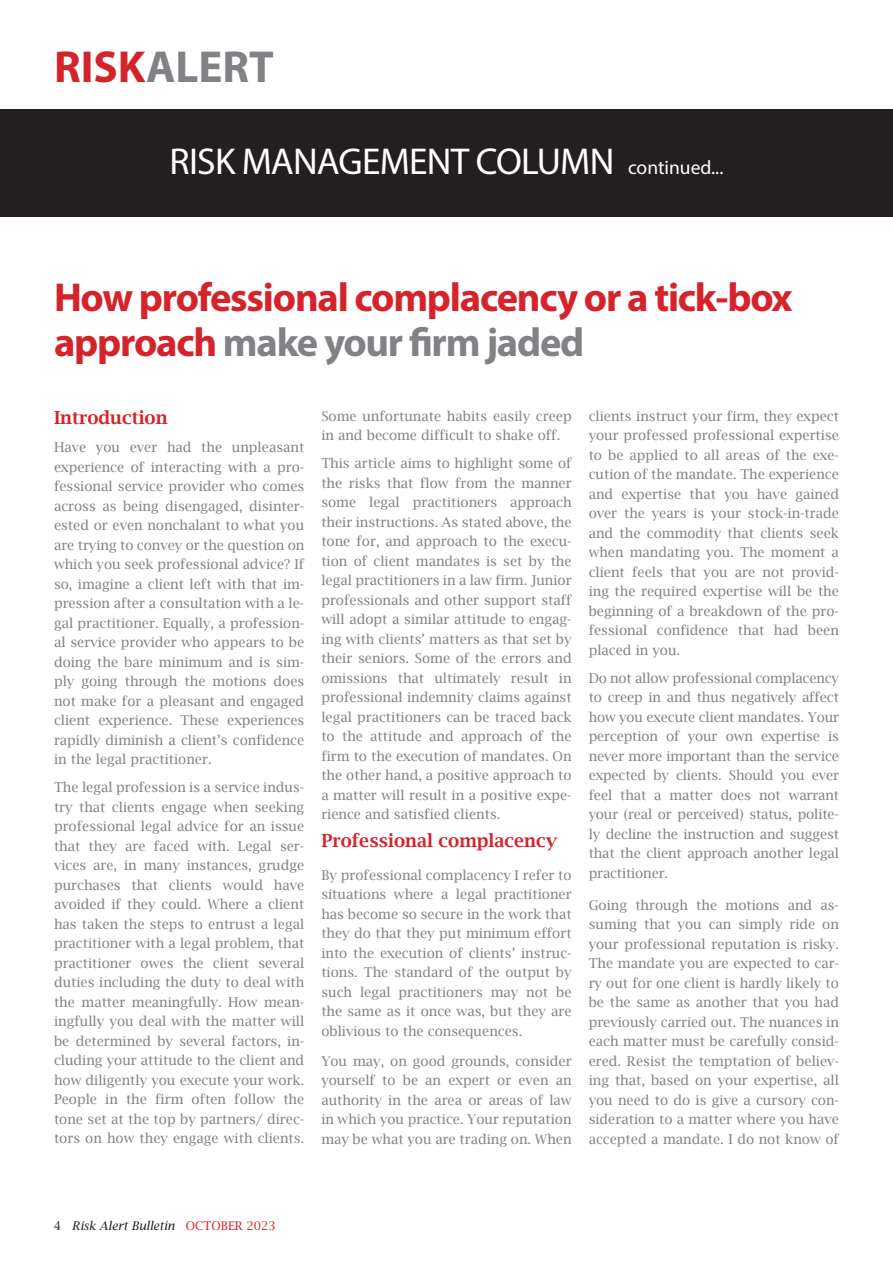
<style>
.page{position:relative;width:893px;height:1263px;background:#fff}
.page>*{position:absolute;margin:0;border:0;box-sizing:border-box;transform-origin:0 0}
.t1{font:700 45px "Myriad Pro";color:#808285}
.t2{font:700 40.5px/45px "Myriad Pro";letter-spacing:-.03em;color:#d5232b}
.t3{font:37.5px "Myriad Pro";letter-spacing:-.02em;color:#fff}
.t4{font:600 18px "Lucida Bright";color:#d5232b}
.t5{font:13.5px/19.5px "Lucida Bright";color:#808285;text-align:justify}
.t6{font:italic 12px "Lucida Bright";color:#231f20}
.s1{color:#d5232b}
.s2{font-size:19.5px}
.s3{color:#808285}
.s4{font-style:normal}
.s5{font-style:normal;color:#d5232b}
</style>
<div class="page">
<div style="left:0;top:109px;width:893px;height:108px;background:#231f20"></div>
<h1 class="t1" style="left:54px;top:38px;width:221px"><span class="s1">RISK</span>ALERT</h1>
<h3 class="t3" style="left:170px;top:138px;width:555px">RISK MANAGEMENT COLUMN <span class="s2">continued...</span></h3>
<h2 class="t2" style="left:54px;top:274px;width:740px">How professional complacency or a tick-box approach <span class="s3">make your firm jaded</span></h2>
<h3 class="t4" style="left:54px;top:407px;width:115px">Introduction</h3>
<p class="t5" style="left:54px;top:438px;width:252px">Have you ever had the unpleasant experience of interacting with a pro&shy;fessional service provider who comes across as being disengaged, disinter&shy;ested or even nonchalant to what you are trying to convey or the question on which you seek professional advice? If so, imagine a client left with that im&shy;pression after a consultation with a le&shy;gal practitioner. Equally, a profession&shy;al service provider who appears to be doing the bare minimum and is sim&shy;ply going through the motions does not make for a pleasant and engaged client experience. These experiences rapidly diminish a client’s confidence in the legal practitioner.</p>
<p class="t5" style="left:54px;top:778px;width:252px">The legal profession is a service indus&shy;try that clients engage when seeking professional legal advice for an issue that they are faced with. Legal ser&shy;vices are, in many instances, grudge purchases that clients would have avoided if they could. Where a client has taken the steps to entrust a legal practitioner with a legal problem, that practitioner owes the client several duties including the duty to deal with the matter meaningfully. How mean&shy;ingfully you deal with the matter will be determined by several factors, in&shy;cluding your attitude to the client and how diligently you execute your work.<br>People in the firm often follow the tone set at the top by partners/ direc&shy;tors on how they engage with clients.</p>
<p class="t5" style="left:321px;top:406px;width:252px">Some unfortunate habits easily creep in and become difficult to shake off.</p>
<p class="t5" style="left:321px;top:453px;width:252px">This article aims to highlight some of the risks that flow from the manner some legal practitioners approach their instructions. As stated above, the tone for, and approach to the execu&shy;tion of client mandates is set by the legal practitioners in a law firm. Junior professionals and other support staff will adopt a similar attitude to engag&shy;ing with clients’ matters as that set by their seniors. Some of the errors and omissions that ultimately result in professional indemnity claims against legal practitioners can be traced back to the attitude and approach of the firm to the execution of mandates. On the other hand, a positive approach to a matter will result in a positive expe&shy;rience and satisfied clients.</p>
<h3 class="t4" style="left:321px;top:831px;width:238px">Professional complacency</h3>
<p class="t5" style="left:321px;top:865px;width:252px">By professional complacency I refer to situations where a legal practitioner has become so secure in the work that they do that they put minimum effort into the execution of clients’ instruc&shy;tions. The standard of the output by such legal practitioners may not be the same as it once was, but they are oblivious to the consequences.</p>
<p class="t5" style="left:321px;top:1051px;width:252px">You may, on good grounds, consider yourself to be an expert or even an authority in the area or areas of law in which you practice. Your reputation may be what you are trading on. When</p>
<p class="t5" style="left:589px;top:406px;width:252px">clients instruct your firm, they expect your professed professional expertise to be applied to all areas of the exe&shy;cution of the mandate. The experience and expertise that you have gained over the years is your stock-in-trade and the commodity that clients seek when mandating you. The moment a client feels that you are not provid&shy;ing the required expertise will be the beginning of a breakdown of the pro&shy;fessional confidence that had been placed in you.</p>
<p class="t5" style="left:589px;top:668px;width:252px">Do not allow professional complacency to creep in and thus negatively affect how you execute client mandates. Your perception of your own expertise is never more important than the service expected by clients. Should you ever feel that a matter does not warrant your (real or perceived) status, polite&shy;ly decline the instruction and suggest that the client approach another legal practitioner.</p>
<p class="t5" style="left:589px;top:895px;width:252px">Going through the motions and as&shy;suming that you can simply ride on your professional reputation is risky.<br>The mandate you are expected to car&shy;ry out for one client is hardly likely to be the same as another that you had previously carried out. The nuances in each matter must be carefully consid&shy;ered. Resist the temptation of believ&shy;ing that, based on your expertise, all you need to do is give a cursory con&shy;sideration to a matter where you have accepted a mandate. I do not know of</p>
<p class="t6" style="left:54px;top:1218px;width:224px"><span class="s4">4</span> Risk Alert Bulletin <span class="s5">OCTOBER 2023</span></p>
</div>
